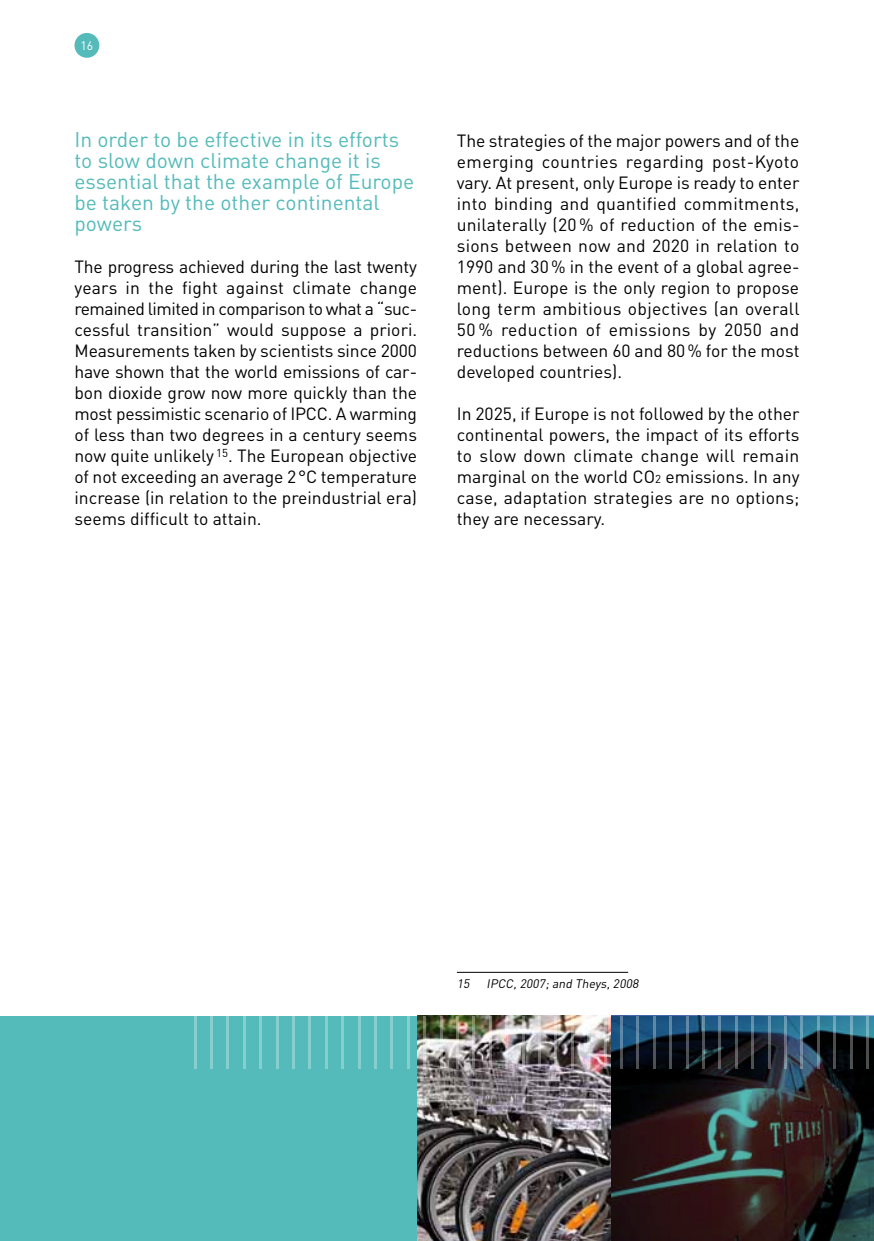
<style>
.page{position:relative;width:874px;height:1241px;background:#fff}
.page>*{position:absolute;margin:0;border:0;box-sizing:border-box;transform-origin:0 0}
.t1{font:300 52.5px "Myriad Pro";color:#fff}
.t2{font:21px/21px "DIN Pro";color:#54bbba}
.t3{font:17.5px/21px "DIN Pro";color:#000;text-align:justify}
.t4{font:italic 12.25px "DIN Pro";color:#000}
.t5{font:12.25px "DIN Pro";color:#fff}
.s1{font-size:11.38px}
</style>
<div class="page">
<div style="left:0;top:1015px;width:873px;height:225px;background:#54bbba"></div>
<div style="left:74px;top:33px;width:25px;height:25px;background:#54bbba;border-radius:50%"></div>
<img style="left:417px;top:1015px;width:456px;height:225px">
<hr style="left:456px;top:971px;width:172px;height:1px;background:#000">
<p class="t5" style="left:80px;top:37px;width:14px">16</p>
<p class="t2" style="left:74px;top:128px;width:341px">In order to be effective in its efforts to slow down climate change it is essential that the example of Europe be taken by the other continental powers</p>
<p class="t3" style="left:74px;top:255px;width:344px">The progress achieved during the last twenty years in the fight against climate change remained limited in comparison to what a “suc&shy;cessful transition” would suppose a priori.<br>Measurements taken by scientists since 2000 have shown that the world emissions of car&shy;bon dioxide grow now more quickly than the most pessimistic scenario of IPCC. A warming of less than two degrees in a century seems now quite unlikely <sup>15</sup>. The European objective of not exceeding an average 2°C temperature increase (in relation to the preindustrial era) seems difficult to attain.</p>
<p class="t3" style="left:456px;top:129px;width:344px">The strategies of the major powers and of the emerging countries regarding post-Kyoto vary. At present, only Europe is ready to enter into binding and quantified commitments, unilaterally (20 % of reduction of the emis&shy;sions between now and 2020 in relation to 1990 and 30% in the event of a global agree&shy;ment). Europe is the only region to propose long term ambitious objectives (an overall 50 % reduction of emissions by 2050 and reductions between 60 and 80% for the most developed countries).</p>
<p class="t3" style="left:456px;top:402px;width:344px">In 2025, if Europe is not followed by the other continental powers, the impact of its efforts to slow down climate change will remain marginal on the world CO<span class="s1">2</span> emissions. In any case, adaptation strategies are no options; they are necessary.</p>
<p class="t4" style="left:456px;top:974px;width:186px">15 IPCC, 2007; and Theys, 2008</p>
<h1 class="t1" style="left:189px;top:1008px;width:684px">||||||||||||||||||||||||||||||||||||||||||</h1>
</div>
